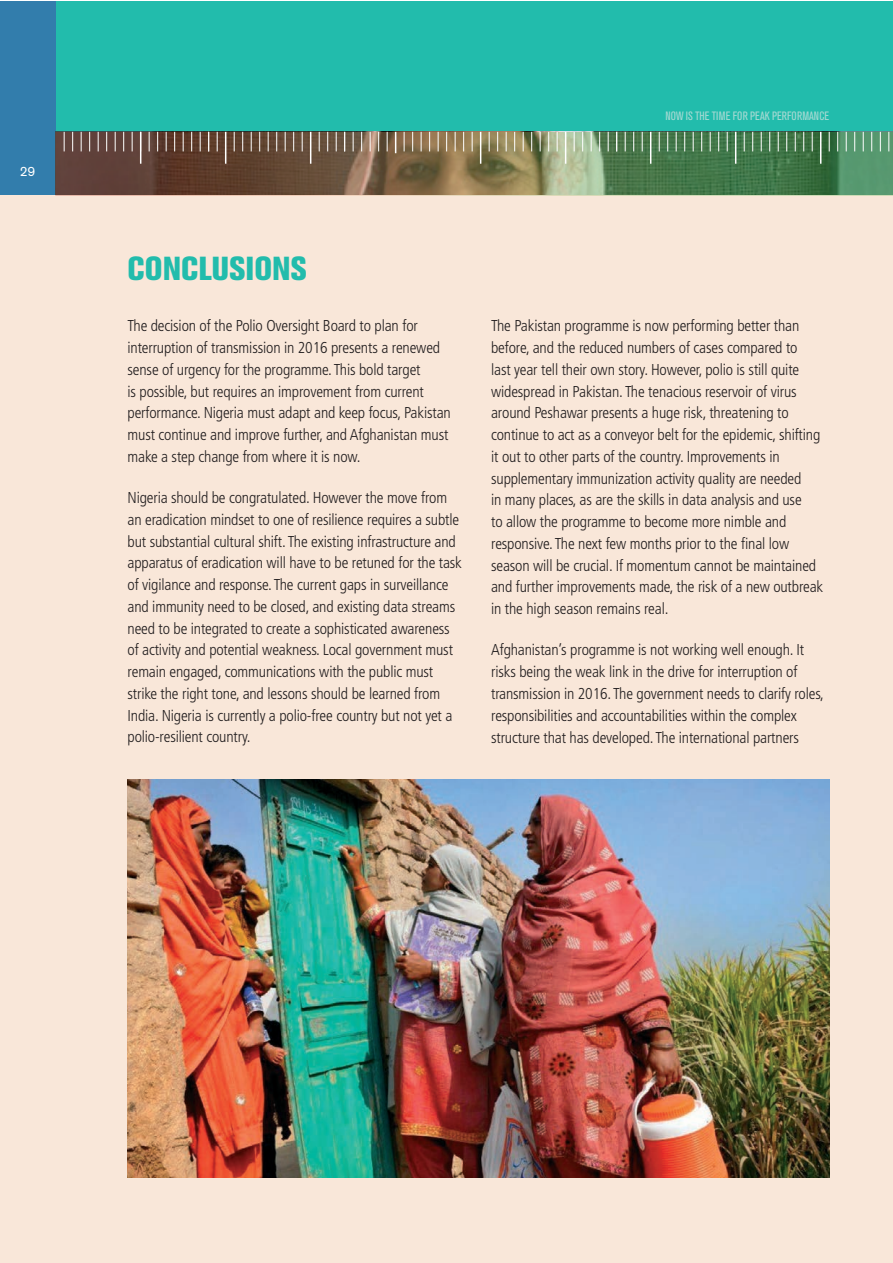
<style>
.page{position:relative;width:893px;height:1263px;background:#fff}
.page>*{position:absolute;margin:0;border:0;box-sizing:border-box;transform-origin:0 0}
.t1{font:800 condensed 33px "Akzidenz Grotesk BE";color:#22bcac}
.t2{font:300 condensed 15.75px/21.8px "Frutiger";letter-spacing:-.01em;color:#231f20}
.t3{font:13.5px "Akzidenz Grotesk BE";color:#fff}
.t4{font:condensed 12px "Akzidenz Grotesk BE";color:#a4d9d2}
</style>
<div class="page">
<div style="left:0;top:1px;width:892px;height:195px;background:#22bcac"></div>
<div style="left:0;top:1px;width:55px;height:195px;background:#327dac"></div>
<div style="left:0;top:196px;width:892px;height:1067px;background:#f9e7d9"></div>
<svg style="left:55px;top:132px;width:837px;height:64px;background:#686d4d"></svg>
<svg style="left:64px;top:132px;width:1px;height:19px"></svg>
<svg style="left:200px;top:132px;width:1px;height:19px"></svg>
<svg style="left:132px;top:132px;width:1px;height:19px"></svg>
<svg style="left:268px;top:132px;width:1px;height:19px"></svg>
<svg style="left:72px;top:132px;width:1px;height:19px"></svg>
<svg style="left:81px;top:132px;width:1px;height:19px"></svg>
<svg style="left:217px;top:132px;width:1px;height:19px"></svg>
<svg style="left:149px;top:132px;width:1px;height:19px"></svg>
<svg style="left:285px;top:132px;width:1px;height:19px"></svg>
<svg style="left:89px;top:132px;width:1px;height:19px"></svg>
<hr style="left:225px;top:132px;width:1px;height:32px;background:#fff">
<svg style="left:157px;top:132px;width:1px;height:19px"></svg>
<svg style="left:293px;top:132px;width:1px;height:19px"></svg>
<svg style="left:98px;top:132px;width:1px;height:19px"></svg>
<svg style="left:234px;top:132px;width:1px;height:19px"></svg>
<svg style="left:166px;top:132px;width:1px;height:19px"></svg>
<svg style="left:302px;top:132px;width:1px;height:19px"></svg>
<svg style="left:106px;top:132px;width:1px;height:19px"></svg>
<svg style="left:242px;top:132px;width:1px;height:19px"></svg>
<svg style="left:174px;top:132px;width:1px;height:19px"></svg>
<hr style="left:310px;top:132px;width:1px;height:32px;background:#fff">
<svg style="left:115px;top:132px;width:1px;height:19px"></svg>
<svg style="left:251px;top:132px;width:1px;height:19px"></svg>
<svg style="left:183px;top:132px;width:1px;height:19px"></svg>
<svg style="left:319px;top:132px;width:1px;height:19px"></svg>
<svg style="left:123px;top:132px;width:1px;height:19px"></svg>
<svg style="left:259px;top:132px;width:1px;height:19px"></svg>
<svg style="left:191px;top:132px;width:1px;height:19px"></svg>
<svg style="left:327px;top:132px;width:1px;height:19px"></svg>
<svg style="left:336px;top:132px;width:1px;height:19px"></svg>
<hr style="left:140px;top:132px;width:1px;height:32px;background:#fff">
<svg style="left:276px;top:132px;width:1px;height:19px"></svg>
<svg style="left:208px;top:132px;width:1px;height:19px"></svg>
<svg style="left:472px;top:132px;width:1px;height:19px"></svg>
<svg style="left:404px;top:132px;width:1px;height:19px"></svg>
<svg style="left:540px;top:132px;width:1px;height:19px"></svg>
<svg style="left:344px;top:132px;width:1px;height:19px"></svg>
<svg style="left:353px;top:132px;width:1px;height:19px"></svg>
<svg style="left:489px;top:132px;width:1px;height:19px"></svg>
<svg style="left:421px;top:132px;width:1px;height:19px"></svg>
<svg style="left:557px;top:132px;width:1px;height:19px"></svg>
<svg style="left:361px;top:132px;width:1px;height:19px"></svg>
<svg style="left:497px;top:132px;width:1px;height:19px"></svg>
<svg style="left:429px;top:132px;width:1px;height:19px"></svg>
<hr style="left:565px;top:132px;width:1px;height:32px;background:#fff">
<svg style="left:370px;top:132px;width:1px;height:19px"></svg>
<svg style="left:506px;top:132px;width:1px;height:19px"></svg>
<svg style="left:438px;top:132px;width:1px;height:19px"></svg>
<svg style="left:574px;top:132px;width:1px;height:19px"></svg>
<svg style="left:378px;top:132px;width:1px;height:19px"></svg>
<svg style="left:514px;top:132px;width:1px;height:19px"></svg>
<svg style="left:446px;top:132px;width:1px;height:19px"></svg>
<svg style="left:582px;top:132px;width:1px;height:19px"></svg>
<svg style="left:387px;top:132px;width:1px;height:19px"></svg>
<svg style="left:523px;top:132px;width:1px;height:19px"></svg>
<svg style="left:455px;top:132px;width:1px;height:19px"></svg>
<svg style="left:591px;top:132px;width:1px;height:19px"></svg>
<svg style="left:395px;top:132px;width:1px;height:21px"></svg>
<svg style="left:531px;top:132px;width:1px;height:19px"></svg>
<svg style="left:463px;top:132px;width:1px;height:19px"></svg>
<svg style="left:599px;top:132px;width:1px;height:19px"></svg>
<svg style="left:608px;top:132px;width:1px;height:19px"></svg>
<svg style="left:412px;top:132px;width:1px;height:19px"></svg>
<svg style="left:548px;top:132px;width:1px;height:19px"></svg>
<hr style="left:480px;top:132px;width:1px;height:32px;background:#fff">
<svg style="left:744px;top:132px;width:1px;height:19px"></svg>
<svg style="left:676px;top:132px;width:1px;height:19px"></svg>
<svg style="left:812px;top:132px;width:1px;height:19px"></svg>
<svg style="left:616px;top:132px;width:1px;height:19px"></svg>
<svg style="left:625px;top:132px;width:1px;height:19px"></svg>
<svg style="left:761px;top:132px;width:1px;height:19px"></svg>
<svg style="left:693px;top:132px;width:1px;height:19px"></svg>
<svg style="left:829px;top:132px;width:1px;height:19px"></svg>
<svg style="left:633px;top:132px;width:1px;height:19px"></svg>
<svg style="left:769px;top:132px;width:1px;height:19px"></svg>
<svg style="left:701px;top:132px;width:1px;height:19px"></svg>
<svg style="left:837px;top:132px;width:1px;height:19px"></svg>
<svg style="left:642px;top:132px;width:1px;height:19px"></svg>
<svg style="left:778px;top:132px;width:1px;height:19px"></svg>
<svg style="left:710px;top:132px;width:1px;height:19px"></svg>
<svg style="left:846px;top:132px;width:1px;height:19px"></svg>
<hr style="left:650px;top:132px;width:1px;height:32px;background:#fff">
<svg style="left:786px;top:132px;width:1px;height:19px"></svg>
<svg style="left:718px;top:132px;width:1px;height:19px"></svg>
<svg style="left:854px;top:132px;width:1px;height:19px"></svg>
<svg style="left:659px;top:132px;width:1px;height:19px"></svg>
<svg style="left:795px;top:132px;width:1px;height:19px"></svg>
<svg style="left:727px;top:132px;width:1px;height:19px"></svg>
<svg style="left:863px;top:132px;width:1px;height:19px"></svg>
<svg style="left:667px;top:132px;width:1px;height:19px"></svg>
<svg style="left:803px;top:132px;width:1px;height:19px"></svg>
<hr style="left:735px;top:132px;width:1px;height:32px;background:#fff">
<svg style="left:871px;top:132px;width:1px;height:19px"></svg>
<svg style="left:880px;top:132px;width:1px;height:19px"></svg>
<svg style="left:888px;top:132px;width:1px;height:19px"></svg>
<svg style="left:684px;top:132px;width:1px;height:19px"></svg>
<hr style="left:820px;top:132px;width:1px;height:32px;background:#fff">
<svg style="left:752px;top:132px;width:1px;height:19px"></svg>
<img style="left:128px;top:780px;width:701px;height:398px">
<p class="t3" style="left:20px;top:163px;width:17px">29</p>
<p class="t4" style="left:665px;top:109px;width:165px">NOW IS THE TIME FOR PEAK PERFORMANCE</p>
<h1 class="t1" style="left:128px;top:249px;width:181px">CONCLUSIONS</h1>
<p class="t2" style="left:128px;top:315px;width:325px">The decision of the Polio Oversight Board to plan for interruption of transmission in 2016 presents a renewed sense of urgency for the programme. This bold target<br>is possible, but requires an improvement from current performance. Nigeria must adapt and keep focus, Pakistan must continue and improve further, and Afghanistan must make a step change from where it is now.</p>
<p class="t2" style="left:128px;top:487px;width:336px">Nigeria should be congratulated. However the move from an eradication mindset to one of resilience requires a subtle but substantial cultural shift. The existing infrastructure and apparatus of eradication will have to be retuned for the task of vigilance and response. The current gaps in surveillance and immunity need to be closed, and existing data streams need to be integrated to create a sophisticated awareness of activity and potential weakness. Local government must remain engaged, communications with the public must strike the right tone, and lessons should be learned from India. Nigeria is currently a polio-free country but not yet a polio-resilient country.</p>
<p class="t2" style="left:491px;top:315px;width:334px">The Pakistan programme is now performing better than before, and the reduced numbers of cases compared to<br>last year tell their own story. However, polio is still quite widespread in Pakistan. The tenacious reservoir of virus around Peshawar presents a huge risk, threatening to continue to act as a conveyor belt for the epidemic, shifting it out to other parts of the country. Improvements in supplementary immunization activity quality are needed<br>in many places, as are the skills in data analysis and use<br>to allow the programme to become more nimble and responsive. The next few months prior to the final low season will be crucial. If momentum cannot be maintained and further improvements made, the risk of a new outbreak in the high season remains real.</p>
<p class="t2" style="left:491px;top:639px;width:334px">Afghanistan’s programme is not working well enough. It risks being the weak link in the drive for interruption of transmission in 2016. The government needs to clarify roles, responsibilities and accountabilities within the complex structure that has developed. The international partners</p>
</div>
